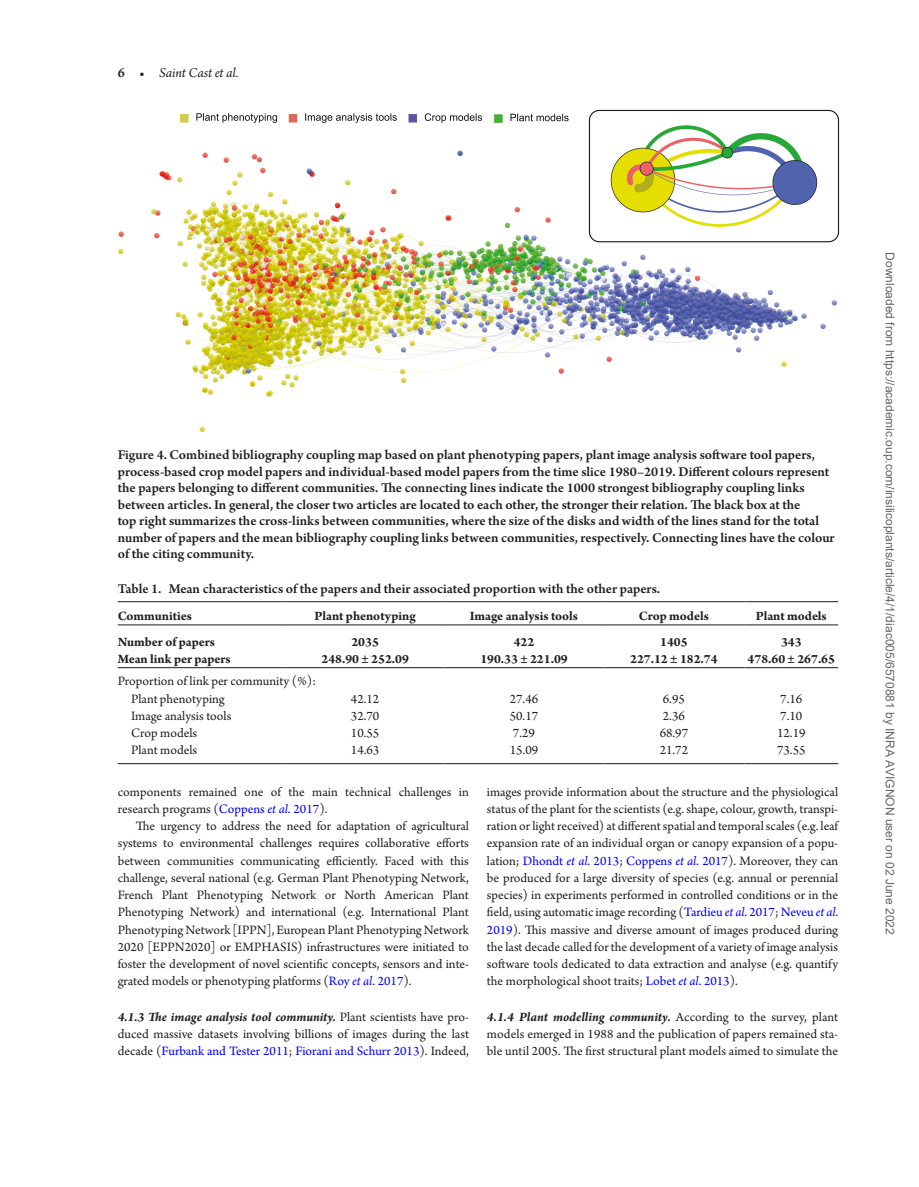
<style>
.page{position:relative;width:919px;height:1187px;background:#fff}
.page>*{position:absolute;margin:0;border:0;box-sizing:border-box;transform-origin:0 0}
.FigCapt{font:600 14.25px/16.5px "Arno Pro";letter-spacing:-.005em;color:#231f20}
.TabTitle{font:600 14.25px "Arno Pro";color:#231f20}
.t1{font:italic 14.25px "Arno Pro";letter-spacing:-.005em;color:#231f20}
.HeadC{font:13.5px/17.2px "Arno Pro";color:#231f20;text-align:justify}
.TextInd{font:13.5px/17.2px "Arno Pro";color:#231f20;text-align:justify}
.TableBody{font:13.5px "Arno Pro";color:#231f20}
.TableBody-2{font:700 13.5px "Arno Pro";color:#231f20}
.TableHeader{font:700 13.5px "Arno Pro";letter-spacing:-.005em;color:#231f20}
.TableBody2{font:13.5px "Arno Pro";color:#231f20}
.TableBody1{font:700 13.5px "Arno Pro";color:#231f20}
.t2{font:12px "Arial";color:#666}
.s1{font-weight:600;font-style:normal}
.s2{color:#00f}
.s3{font-style:italic;color:#00f}
.s4{font-weight:700;font-style:italic}
</style>
<div class="page">
<hr style="left:118px;top:601px;width:168px;height:1px;background:#1d1e1f">
<hr style="left:286px;top:601px;width:158px;height:1px;background:#1d1e1f">
<hr style="left:444px;top:601px;width:159px;height:1px;background:#1d1e1f">
<hr style="left:603px;top:601px;width:141px;height:1px;background:#1d1e1f">
<hr style="left:744px;top:601px;width:94px;height:1px;background:#1d1e1f">
<hr style="left:118px;top:763px;width:168px;height:1px;background:#1d1e1f">
<hr style="left:286px;top:763px;width:158px;height:1px;background:#1d1e1f">
<hr style="left:444px;top:763px;width:159px;height:1px;background:#1d1e1f">
<hr style="left:603px;top:763px;width:141px;height:1px;background:#1d1e1f">
<hr style="left:744px;top:763px;width:94px;height:1px;background:#1d1e1f">
<hr style="left:118px;top:667px;width:168px;height:1px;background:#1d1e1f">
<hr style="left:286px;top:667px;width:158px;height:1px;background:#1d1e1f">
<hr style="left:444px;top:667px;width:159px;height:1px;background:#1d1e1f">
<hr style="left:603px;top:667px;width:141px;height:1px;background:#1d1e1f">
<hr style="left:744px;top:667px;width:94px;height:1px;background:#1d1e1f">
<hr style="left:118px;top:624px;width:168px;height:1px;background:#1d1e1f">
<hr style="left:286px;top:624px;width:158px;height:1px;background:#1d1e1f">
<hr style="left:444px;top:624px;width:159px;height:1px;background:#1d1e1f">
<hr style="left:603px;top:624px;width:141px;height:1px;background:#1d1e1f">
<hr style="left:744px;top:624px;width:94px;height:1px;background:#1d1e1f">
<img style="left:118px;top:110px;width:721px;height:322px">
<p class="t1" style="left:118px;top:64px;width:122px"><span class="s1">6 •</span> Saint Cast et al.</p>
<p class="FigCapt" style="left:118px;top:447px;width:718px">Figure 4. Combined bibliography coupling map based on plant phenotyping papers, plant image analysis software tool papers, process-based crop model papers and individual-based model papers from the time slice 1980–2019. Different colours represent the papers belonging to different communities. The connecting lines indicate the 1000 strongest bibliography coupling links between articles. In general, the closer two articles are located to each other, the stronger their relation. The black box at the<br>top right summarizes the cross-links between communities, where the size of the disks and width of the lines stand for the total number of papers and the mean bibliography coupling links between communities, respectively. Connecting lines have the colour of the citing community.</p>
<p class="TabTitle" style="left:118px;top:580px;width:544px">Table 1. Mean characteristics of the papers and their associated proportion with the other papers.</p>
<p class="TableHeader" style="left:118px;top:608px;width:76px">Communities</p>
<p class="TableHeader" style="left:314px;top:608px;width:103px">Plant phenotyping</p>
<p class="TableHeader" style="left:470px;top:608px;width:110px">Image analysis tools</p>
<p class="TableHeader" style="left:639px;top:608px;width:71px">Crop models</p>
<p class="TableHeader" style="left:755px;top:608px;width:72px">Plant models</p>
<p class="TableBody1" style="left:118px;top:634px;width:99px">Number of papers</p>
<p class="TableBody1" style="left:351px;top:634px;width:29px">2035</p>
<p class="TableBody1" style="left:513px;top:634px;width:22px">422</p>
<p class="TableBody1" style="left:660px;top:634px;width:29px">1405</p>
<p class="TableBody1" style="left:781px;top:634px;width:22px">343</p>
<p class="TableBody-2" style="left:118px;top:651px;width:114px">Mean link per papers</p>
<p class="TableBody-2" style="left:321px;top:651px;width:89px">248.90 ± 252.09</p>
<p class="TableBody-2" style="left:480px;top:651px;width:89px">190.33 ± 221.09</p>
<p class="TableBody-2" style="left:630px;top:651px;width:89px">227.12 ± 182.74</p>
<p class="TableBody-2" style="left:747px;top:651px;width:89px">478.60 ± 267.65</p>
<p class="TableBody" style="left:118px;top:673px;width:200px">Proportion of link per community (%):</p>
<p class="TableBody" style="left:131px;top:690px;width:95px">Plant phenotyping</p>
<p class="TableBody" style="left:351px;top:690px;width:30px">42.12</p>
<p class="TableBody" style="left:509px;top:690px;width:30px">27.46</p>
<p class="TableBody" style="left:662px;top:690px;width:24px">6.95</p>
<p class="TableBody" style="left:780px;top:690px;width:24px">7.16</p>
<p class="TableBody" style="left:131px;top:708px;width:102px">Image analysis tools</p>
<p class="TableBody" style="left:351px;top:708px;width:30px">32.70</p>
<p class="TableBody" style="left:509px;top:708px;width:30px">50.17</p>
<p class="TableBody" style="left:662px;top:708px;width:24px">2.36</p>
<p class="TableBody" style="left:780px;top:708px;width:24px">7.10</p>
<p class="TableBody" style="left:131px;top:725px;width:67px">Crop models</p>
<p class="TableBody" style="left:351px;top:725px;width:30px">10.55</p>
<p class="TableBody" style="left:513px;top:725px;width:24px">7.29</p>
<p class="TableBody" style="left:659px;top:725px;width:30px">68.97</p>
<p class="TableBody" style="left:777px;top:725px;width:30px">12.19</p>
<p class="TableBody2" style="left:131px;top:742px;width:68px">Plant models</p>
<p class="TableBody2" style="left:351px;top:742px;width:30px">14.63</p>
<p class="TableBody2" style="left:509px;top:742px;width:30px">15.09</p>
<p class="TableBody2" style="left:659px;top:742px;width:30px">21.72</p>
<p class="TableBody2" style="left:777px;top:742px;width:30px">73.55</p>
<h4 class="HeadC" style="left:118px;top:783px;width:353px">components remained one of the main technical challenges in research programs (<span class="s2">Coppens</span> <span class="s3">et al</span><span class="s2">. 2017</span>).</h4>
<p class="TextInd" style="left:118px;top:818px;width:353px;text-indent:18px">The urgency to address the need for adaptation of agricultural systems to environmental challenges requires collaborative efforts between communities communicating efficiently. Faced with this challenge, several national (e.g. German Plant Phenotyping Network, French Plant Phenotyping Network or North American Plant Phenotyping Network) and international (e.g. International Plant Phenotyping Network [IPPN], European Plant Phenotyping Network 2020 [EPPN2020] or EMPHASIS) infrastructures were initiated to foster the development of novel scientific concepts, sensors and inte&shy;grated models or phenotyping platforms (<span class="s2">Roy</span> <span class="s3">et al</span><span class="s2">. 2017</span>).</p>
<h4 class="HeadC" style="left:118px;top:1008px;width:353px"><span class="s4">4.1.3 The image analysis tool community.</span> Plant scientists have pro&shy;duced massive datasets involving billions of images during the last decade (<span class="s2">Furbank and Tester 2011</span>; <span class="s2">Fiorani and Schurr 2013</span>). Indeed,</h4>
<h4 class="HeadC" style="left:487px;top:783px;width:353px">images provide information about the structure and the physiological status of the plant for the scientists (e.g. shape, colour, growth, transpi&shy;ration or light received) at different spatial and temporal scales (e.g. leaf expansion rate of an individual organ or canopy expansion of a popu&shy;lation; <span class="s2">Dhondt</span> <span class="s3">et al</span><span class="s2">. 2013</span>; <span class="s2">Coppens</span> <span class="s3">et al</span><span class="s2">. 2017</span>). Moreover, they can be produced for a large diversity of species (e.g. annual or perennial species) in experiments performed in controlled conditions or in the field, using automatic image recording (<span class="s2">Tardieu</span> <span class="s3">et al</span><span class="s2">. 2017</span>; <span class="s2">Neveu</span> <span class="s3">et al</span><span class="s2">.<br>2019</span>). This massive and diverse amount of images produced during the last decade called for the development of a variety of image analysis software tools dedicated to data extraction and analyse (e.g. quantify the morphological shoot traits; <span class="s2">Lobet</span> <span class="s3">et al</span><span class="s2">. 2013</span>).</h4>
<h4 class="HeadC" style="left:487px;top:1008px;width:353px"><span class="s4">4.1.4 Plant modelling community.</span> According to the survey, plant models emerged in 1988 and the publication of papers remained sta&shy;ble until 2005. The first structural plant models aimed to simulate the</h4>
<p class="t2" style="left:894px;top:252px;width:683px;rotate:90deg">Downloaded from https://academic.oup.com/insilicoplants/article/4/1/diac005/6570881 by INRA AVIGNON user on 02 June 2022</p>
</div>
